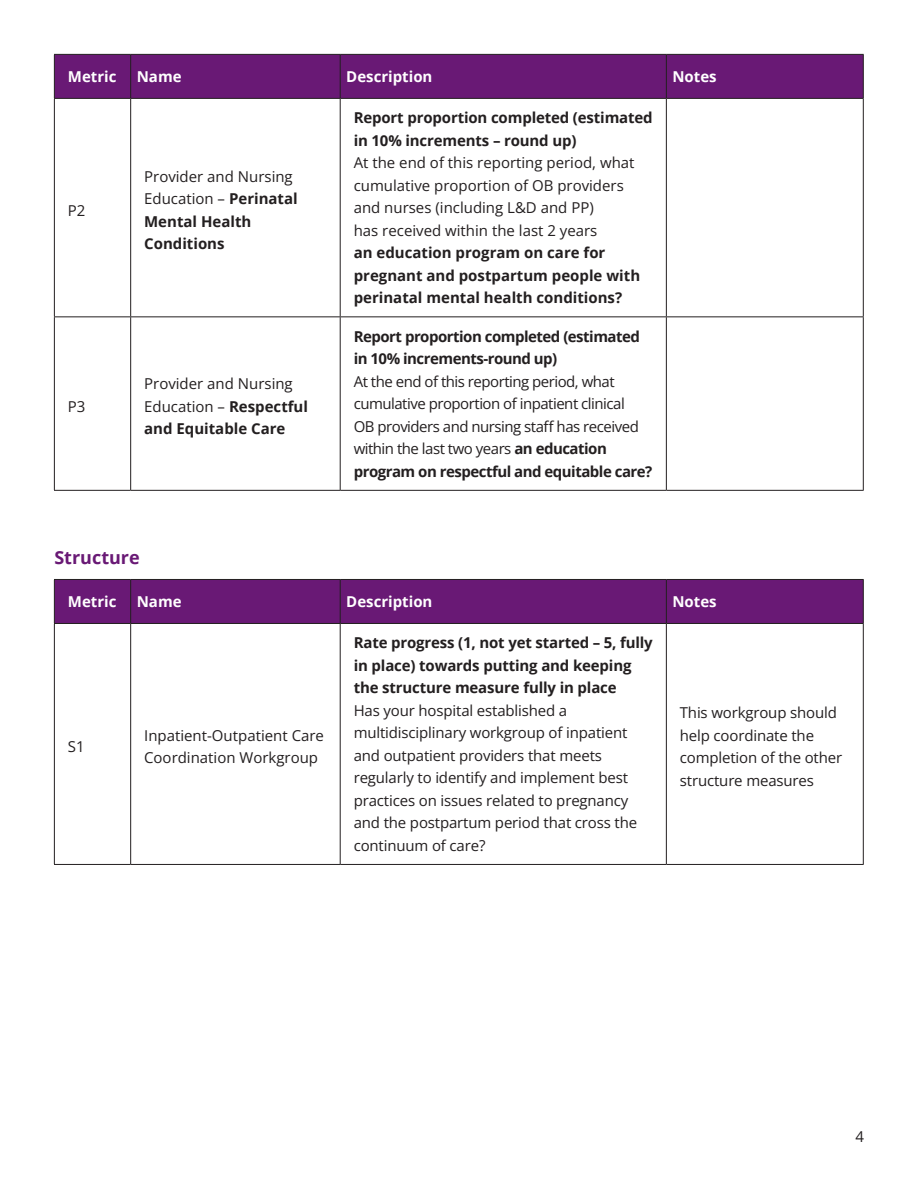
<style>
.page{position:relative;width:918px;height:1188px;background:#fff}
.page>*{position:absolute;margin:0;border:0;box-sizing:border-box;transform-origin:0 0}
.t1{font:700 18px "Open Sans";color:#691975}
.t2{font:15px/22.5px "Open Sans";letter-spacing:-.01em;color:#231f20}
.t3{font:700 15px/22.5px "Open Sans";letter-spacing:-.01em;color:#231f20}
.t4{font:15px/22.5px "Open Sans";letter-spacing:-.035em;color:#231f20}
.t5{font:700 15px/22.5px "Open Sans";letter-spacing:-.035em;color:#231f20}
.t6{font:700 15px "Open Sans";color:#fff}
.s1{font-weight:400}
.s2{font-weight:700}
</style>
<div class="page">
<div style="left:55px;top:55px;width:808px;height:43px;background:#691975"></div>
<hr style="left:54px;top:54px;width:77px;height:1px;background:#231f20">
<hr style="left:54px;top:55px;width:1px;height:43px;background:#231f20">
<hr style="left:131px;top:54px;width:209px;height:1px;background:#231f20">
<hr style="left:130px;top:55px;width:1px;height:43px;background:#231f20">
<hr style="left:340px;top:54px;width:326px;height:1px;background:#231f20">
<hr style="left:340px;top:55px;width:1px;height:43px;background:#231f20">
<hr style="left:666px;top:54px;width:198px;height:1px;background:#231f20">
<hr style="left:666px;top:55px;width:1px;height:43px;background:#231f20">
<hr style="left:863px;top:55px;width:1px;height:43px;background:#231f20">
<hr style="left:54px;top:98px;width:77px;height:1px;background:#231f20">
<hr style="left:54px;top:99px;width:1px;height:217px;background:#231f20">
<hr style="left:131px;top:98px;width:209px;height:1px;background:#231f20">
<hr style="left:130px;top:99px;width:1px;height:217px;background:#231f20">
<hr style="left:340px;top:98px;width:326px;height:1px;background:#231f20">
<hr style="left:340px;top:99px;width:1px;height:217px;background:#231f20">
<hr style="left:666px;top:98px;width:198px;height:1px;background:#231f20">
<hr style="left:666px;top:99px;width:1px;height:217px;background:#231f20">
<hr style="left:863px;top:99px;width:1px;height:217px;background:#231f20">
<hr style="left:54px;top:316px;width:77px;height:1px;background:#231f20">
<hr style="left:54px;top:317px;width:1px;height:173px;background:#231f20">
<hr style="left:131px;top:316px;width:209px;height:1px;background:#231f20">
<hr style="left:130px;top:317px;width:1px;height:173px;background:#231f20">
<hr style="left:340px;top:316px;width:326px;height:1px;background:#231f20">
<hr style="left:340px;top:317px;width:1px;height:173px;background:#231f20">
<hr style="left:666px;top:316px;width:198px;height:1px;background:#231f20">
<hr style="left:666px;top:317px;width:1px;height:173px;background:#231f20">
<hr style="left:863px;top:317px;width:1px;height:173px;background:#231f20">
<hr style="left:54px;top:490px;width:77px;height:1px;background:#231f20">
<hr style="left:131px;top:490px;width:209px;height:1px;background:#231f20">
<hr style="left:340px;top:490px;width:326px;height:1px;background:#231f20">
<hr style="left:666px;top:490px;width:198px;height:1px;background:#231f20">
<div style="left:55px;top:580px;width:808px;height:43px;background:#691975"></div>
<hr style="left:54px;top:579px;width:77px;height:1px;background:#231f20">
<hr style="left:54px;top:580px;width:1px;height:43px;background:#231f20">
<hr style="left:131px;top:579px;width:209px;height:1px;background:#231f20">
<hr style="left:130px;top:580px;width:1px;height:43px;background:#231f20">
<hr style="left:340px;top:579px;width:326px;height:1px;background:#231f20">
<hr style="left:340px;top:580px;width:1px;height:43px;background:#231f20">
<hr style="left:666px;top:579px;width:198px;height:1px;background:#231f20">
<hr style="left:666px;top:580px;width:1px;height:43px;background:#231f20">
<hr style="left:863px;top:580px;width:1px;height:43px;background:#231f20">
<hr style="left:54px;top:623px;width:77px;height:1px;background:#231f20">
<hr style="left:54px;top:624px;width:1px;height:240px;background:#231f20">
<hr style="left:131px;top:623px;width:209px;height:1px;background:#231f20">
<hr style="left:130px;top:624px;width:1px;height:240px;background:#231f20">
<hr style="left:340px;top:623px;width:326px;height:1px;background:#231f20">
<hr style="left:340px;top:624px;width:1px;height:240px;background:#231f20">
<hr style="left:666px;top:623px;width:198px;height:1px;background:#231f20">
<hr style="left:666px;top:624px;width:1px;height:240px;background:#231f20">
<hr style="left:863px;top:624px;width:1px;height:240px;background:#231f20">
<hr style="left:54px;top:864px;width:77px;height:1px;background:#231f20">
<hr style="left:131px;top:864px;width:209px;height:1px;background:#231f20">
<hr style="left:340px;top:864px;width:326px;height:1px;background:#231f20">
<hr style="left:666px;top:864px;width:198px;height:1px;background:#231f20">
<p class="t6" style="left:68px;top:66px;width:50px">Metric</p>
<p class="t6" style="left:137px;top:66px;width:46px">Name</p>
<p class="t6" style="left:346px;top:66px;width:88px">Description</p>
<p class="t6" style="left:672px;top:66px;width:46px">Notes</p>
<p class="t2" style="left:68px;top:199px;width:19px">P2</p>
<p class="t2" style="left:68px;top:395px;width:19px">P3</p>
<p class="t2" style="left:144px;top:165px;width:150px">Provider and Nursing</p>
<p class="t3" style="left:144px;top:187px;width:155px"><span class="s1">Education –</span> Perinatal<br>Mental Health<br>Conditions</p>
<p class="t2" style="left:144px;top:372px;width:165px">Provider and Nursing<br>Education – <span class="s2">Respectful and Equitable Care</span></p>
<p class="t1" style="left:54px;top:544px;width:87px">Structure</p>
<p class="t3" style="left:354px;top:106px;width:301px">Report proportion completed (estimated in 10% increments – round up)</p>
<p class="t2" style="left:354px;top:151px;width:288px">At the end of this reporting period, what cumulative proportion of OB providers and nurses (including L&amp;D and PP)<br>has received within the last 2 years<br><span class="s2">an education program on care for pregnant and postpartum people with perinatal mental health conditions?</span></p>
<p class="t5" style="left:354px;top:325px;width:288px">Report proportion completed (estimated in 10% increments-round up)</p>
<p class="t4" style="left:354px;top:370px;width:300px">At the end of this reporting period, what cumulative proportion of inpatient clinical<br>OB providers and nursing staff has received within the last two years <span class="s2">an education program on respectful and equitable care?</span></p>
<p class="t6" style="left:68px;top:591px;width:50px">Metric</p>
<p class="t6" style="left:137px;top:591px;width:46px">Name</p>
<p class="t6" style="left:346px;top:591px;width:88px">Description</p>
<p class="t6" style="left:672px;top:591px;width:46px">Notes</p>
<p class="t2" style="left:68px;top:735px;width:18px">S1</p>
<p class="t2" style="left:144px;top:724px;width:181px">Inpatient-Outpatient Care<br>Coordination Workgroup</p>
<p class="t3" style="left:354px;top:631px;width:301px">Rate progress (1, not yet started – 5, fully in place) towards putting and keeping the structure measure fully in place</p>
<p class="t2" style="left:354px;top:699px;width:285px">Has your hospital established a multidisciplinary workgroup of inpatient and outpatient providers that meets regularly to identify and implement best practices on issues related to pregnancy and the postpartum period that cross the continuum of care?</p>
<p class="t2" style="left:680px;top:701px;width:164px">This workgroup should help coordinate the completion of the other structure measures</p>
<p class="t2" style="left:855px;top:1125px;width:10px">4</p>
</div>
